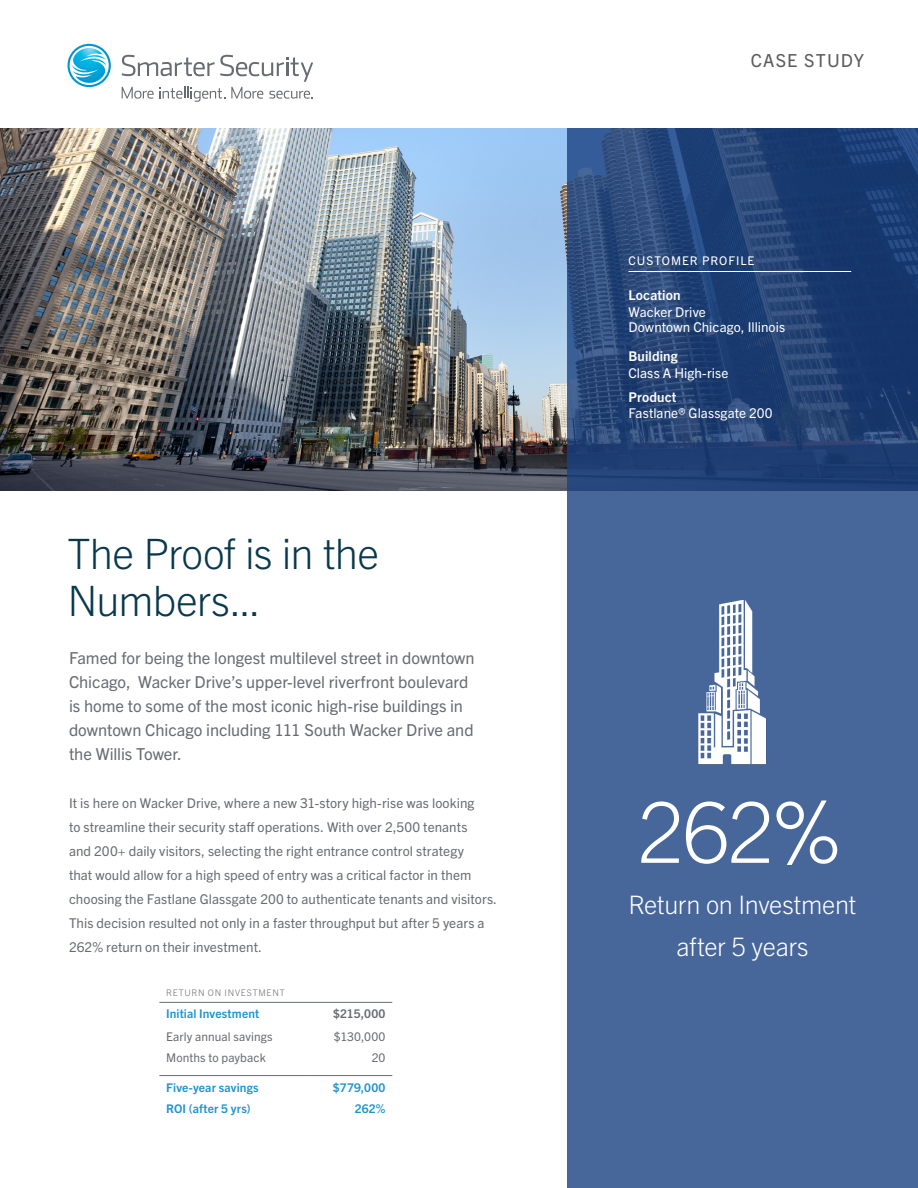
<style>
.page{position:relative;width:918px;height:1188px;background:#fff}
.page>*{position:absolute;margin:0;border:0;box-sizing:border-box;transform-origin:0 0}
.Intro__Body{font:300 84px "Trade Gothic Next LT Pro";color:#fff}
.Intro__Headline{font:300 42px/46.5px "Trade Gothic Next LT Pro";letter-spacing:-.02em;color:#0a384d}
.Intro__Body-2{font:300 25.5px "Trade Gothic Next LT Pro";letter-spacing:-.015em;color:#fff}
.t1{font:18px "Trade Gothic Next LT Pro";letter-spacing:.065em;color:#5c5c5c}
.Main__Body{font:16.5px/24px "Trade Gothic Next LT Pro";letter-spacing:-.005em;color:#696b73}
.Main__Body-2{font:13.5px/24px "Trade Gothic Next LT Pro";letter-spacing:.005em;color:#696b73}
.Specs_Table__Bullete{font:13.5px "Trade Gothic Next LT Pro";letter-spacing:.005em;color:#fff}
.Specs_Table__Sub-hea{font:13.5px/16.2px "Trade Gothic Next LT Pro";letter-spacing:.005em;color:#fff}
.Specs_Table__Sub-hea-2{font:700 13.5px "Trade Gothic Next LT Pro";letter-spacing:.005em;color:#fff}
.Specs_Table__Bullete-2{font:12px "Trade Gothic Next LT Pro";letter-spacing:.01em;color:#696b73}
.Specs_Table__Bullete-3{font:700 12px "Trade Gothic Next LT Pro";letter-spacing:.015em;color:#1d94ce}
.Specs_Table__Sub-hea-3{font:700 12px "Trade Gothic Next LT Pro";letter-spacing:.01em;color:#1d94ce}
.Header__Product_Grou{font:12px "Trade Gothic Next LT Pro";letter-spacing:.08em;color:#fff}
.Specs_Table__Bullete-4{font:700 12px "Trade Gothic Next LT Pro";letter-spacing:.015em;color:#696b73}
.Header__Product_Grou-2{font:300 9px "Trade Gothic Next LT Pro";letter-spacing:.09em;color:#696b73}
.s1{font-weight:700}
</style>
<div class="page">
<img style="left:0;top:128px;width:567px;height:362px">
<svg style="left:567px;top:128px;width:351px;height:1060px;background:#39598c"></svg>
<hr style="left:159px;top:1002px;width:149px;height:1px;background:#696b73">
<hr style="left:308px;top:1002px;width:84px;height:1px;background:#696b73">
<hr style="left:159px;top:1075px;width:149px;height:1px;background:#696b73">
<hr style="left:308px;top:1075px;width:84px;height:1px;background:#696b73">
<svg style="left:68px;top:44px;width:43px;height:43px"></svg>
<svg style="left:122px;top:55px;width:191px;height:47px"></svg>
<hr style="left:628px;top:271px;width:223px;height:1px;background:#fff">
<img style="left:640px;top:589px;width:185px;height:183px">
<p class="Intro__Headline" style="left:68px;top:528px;width:313px">The Proof is in the<br>Numbers...</p>
<p class="Main__Body" style="left:69px;top:645px;width:407px">Famed for being the longest multilevel street in downtown Chicago, Wacker Drive’s upper-level riverfront boulevard is home to some of the most iconic high-rise buildings in downtown Chicago including 111 South Wacker Drive and the Willis Tower.</p>
<p class="Main__Body-2" style="left:69px;top:790px;width:430px">It is here on Wacker Drive, where a new 31-story high-rise was looking<br>to streamline their security staff operations. With over 2,500 tenants<br>and 200+ daily visitors, selecting the right entrance control strategy<br>that would allow for a high speed of entry was a critical factor in them choosing the Fastlane Glassgate 200 to authenticate tenants and visitors.<br>This decision resulted not only in a faster throughput but after 5 years a 262% return on their investment.</p>
<p class="Header__Product_Grou-2" style="left:166px;top:986px;width:120px">RETURN ON INVESTMENT</p>
<p class="Specs_Table__Sub-hea-3" style="left:166px;top:1006px;width:95px">Initial Investment</p>
<p class="Specs_Table__Bullete-4" style="left:333px;top:1006px;width:54px">$215,000</p>
<p class="Specs_Table__Bullete-2" style="left:166px;top:1028px;width:108px">Early annual savings</p>
<p class="Specs_Table__Bullete-2" style="left:166px;top:1049px;width:101px">Months to payback</p>
<p class="Specs_Table__Bullete-2" style="left:334px;top:1028px;width:53px">$130,000</p>
<p class="Specs_Table__Bullete-2" style="left:372px;top:1049px;width:15px">20</p>
<p class="Specs_Table__Bullete-3" style="left:166px;top:1080px;width:94px">Five-year savings</p>
<p class="Specs_Table__Bullete-3" style="left:166px;top:1100px;width:86px">ROI (after 5 yrs)</p>
<p class="Specs_Table__Bullete-3" style="left:333px;top:1080px;width:54px">$779,000</p>
<p class="Specs_Table__Bullete-3" style="left:355px;top:1100px;width:32px">262%</p>
<h3 class="t1" style="left:751px;top:48px;width:115px">CASE STUDY</h3>
<p class="Header__Product_Grou" style="left:628px;top:252px;width:127px">CUSTOMER PROFILE</p>
<p class="Specs_Table__Sub-hea-2" style="left:628px;top:286px;width:54px">Location</p>
<p class="Specs_Table__Bullete" style="left:628px;top:302px;width:79px">Wacker Drive</p>
<p class="Specs_Table__Bullete" style="left:628px;top:318px;width:158px">Downtown Chicago, Illinois</p>
<p class="Specs_Table__Sub-hea-2" style="left:628px;top:347px;width:51px">Building</p>
<p class="Specs_Table__Bullete" style="left:628px;top:363px;width:101px">Class A High-rise</p>
<p class="Specs_Table__Sub-hea" style="left:628px;top:388px;width:146px"><span class="s1">Product<br></span>Fastlane® Glassgate 200</p>
<p class="Intro__Body" style="left:637px;top:774px;width:204px">262%</p>
<p class="Intro__Body-2" style="left:628px;top:887px;width:230px">Return on Investment</p>
<p class="Intro__Body-2" style="left:676px;top:929px;width:134px">after 5 years</p>
</div>
